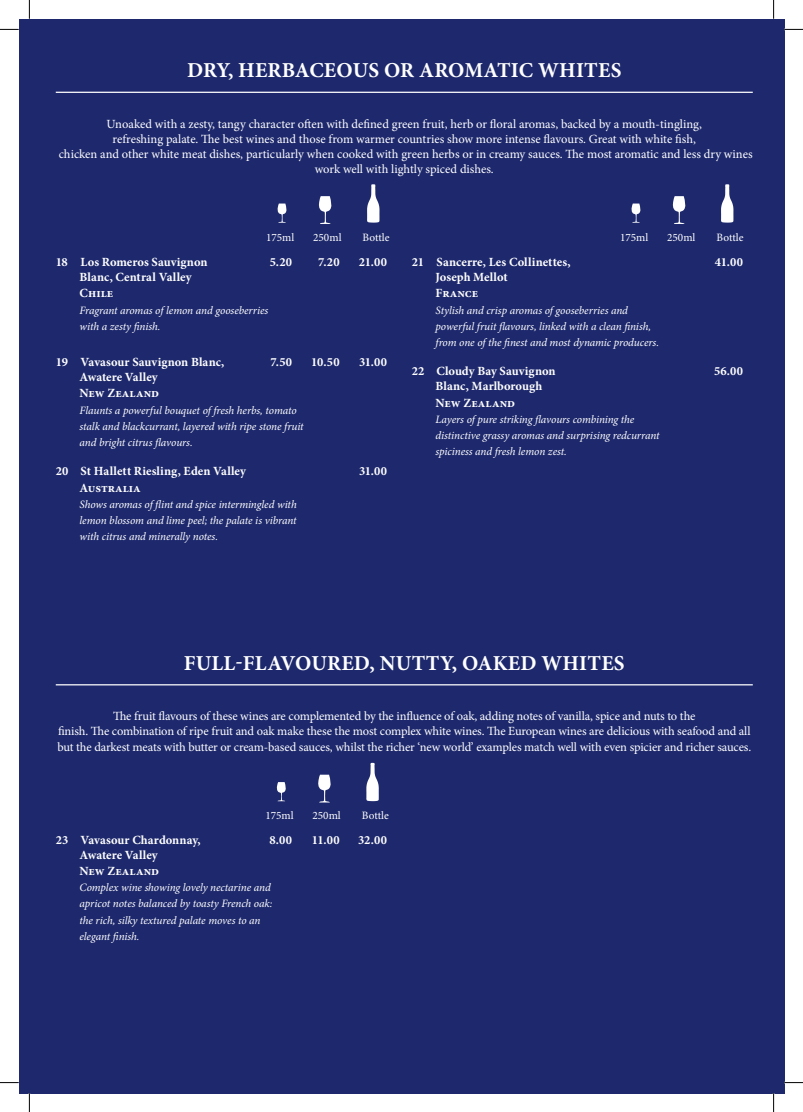
<style>
.page{position:relative;width:803px;height:1112px;background:#fff}
.page>*{position:absolute;margin:0;border:0;box-sizing:border-box;transform-origin:0 0}
.t1{font:700 21.25px "Minion Pro";letter-spacing:.01em;color:#fff}
.t2{font:12.5px/15px "Minion Pro";letter-spacing:-.005em;color:#fff;text-align:center}
.t3{font:700 12.5px/16.2px "Minion Pro";color:#fff}
.t4{font:italic 11.25px/16.2px "Minion Pro";letter-spacing:-.01em;color:#fff}
.t5{font:11.25px "Minion Pro";color:#fff}
</style>
<div class="page">
<div style="left:19px;top:19px;width:765px;height:1073px;background:#1e296d"></div>
<hr style="left:56px;top:92px;width:697px;height:1px;background:#fff">
<hr style="left:56px;top:684px;width:697px;height:1px;background:#fff">
<svg style="left:367px;top:184px;width:12px;height:38px"></svg>
<svg style="left:277px;top:203px;width:10px;height:20px"></svg>
<svg style="left:319px;top:196px;width:13px;height:28px"></svg>
<svg style="left:721px;top:184px;width:12px;height:38px"></svg>
<svg style="left:631px;top:203px;width:10px;height:20px"></svg>
<svg style="left:672px;top:196px;width:14px;height:28px"></svg>
<svg style="left:366px;top:762px;width:13px;height:39px"></svg>
<svg style="left:276px;top:782px;width:10px;height:19px"></svg>
<svg style="left:318px;top:774px;width:13px;height:28px"></svg>
<svg style="left:0;top:29px;width:19px;height:1px"></svg>
<svg style="left:784px;top:29px;width:19px;height:1px"></svg>
<svg style="left:0;top:1082px;width:19px;height:1px"></svg>
<svg style="left:784px;top:1081px;width:19px;height:2px"></svg>
<svg style="left:29px;top:0;width:1px;height:19px"></svg>
<svg style="left:29px;top:1092px;width:1px;height:19px"></svg>
<svg style="left:773px;top:0;width:1px;height:19px"></svg>
<svg style="left:773px;top:1092px;width:1px;height:19px"></svg>
<h1 class="t1" style="left:187px;top:56px;width:436px">DRY, HERBACEOUS OR AROMATIC WHITES</h1>
<p class="t2" style="left:59px;top:116px;width:695px">Unoaked with a zesty, tangy character often with defined green fruit, herb or floral aromas, backed by a mouth-tingling,<br>refreshing palate. The best wines and those from warmer countries show more intense flavours. Great with white fish,<br>chicken and other white meat dishes, particularly when cooked with green herbs or in creamy sauces. The most aromatic and less dry wines work well with lightly spiced dishes.</p>
<p class="t5" style="left:266px;top:229px;width:30px">175ml</p>
<p class="t5" style="left:313px;top:229px;width:30px">250ml</p>
<p class="t5" style="left:363px;top:229px;width:28px">Bottle</p>
<p class="t5" style="left:620px;top:229px;width:30px">175ml</p>
<p class="t5" style="left:667px;top:229px;width:30px">250ml</p>
<p class="t5" style="left:716px;top:229px;width:28px">Bottle</p>
<p class="t3" style="left:56px;top:254px;width:153px">18 Los Romeros Sauvignon</p>
<p class="t3" style="left:270px;top:254px;width:24px">5.20</p>
<p class="t3" style="left:318px;top:254px;width:23px">7.20</p>
<p class="t3" style="left:359px;top:254px;width:30px">21.00</p>
<p class="t3" style="left:80px;top:269px;width:114px">Blanc, Central Valley<br>Chile</p>
<p class="t4" style="left:80px;top:302px;width:190px">Fragrant aromas of lemon and gooseberries with a zesty finish.</p>
<p class="t3" style="left:56px;top:354px;width:170px">19 Vavasour Sauvignon Blanc,</p>
<p class="t3" style="left:271px;top:354px;width:23px">7.50</p>
<p class="t3" style="left:311px;top:354px;width:30px">10.50</p>
<p class="t3" style="left:359px;top:354px;width:29px">31.00</p>
<p class="t3" style="left:80px;top:369px;width:81px">Awatere Valley<br>New Zealand</p>
<p class="t4" style="left:80px;top:402px;width:226px">Flaunts a powerful bouquet of fresh herbs, tomato stalk and blackcurrant, layered with ripe stone fruit and bright citrus flavours.</p>
<p class="t3" style="left:56px;top:463px;width:192px">20 St Hallett Riesling, Eden Valley</p>
<p class="t3" style="left:359px;top:463px;width:29px">31.00</p>
<p class="t3" style="left:80px;top:479px;width:63px">Australia</p>
<p class="t4" style="left:80px;top:496px;width:219px;text-align:justify">Shows aromas of flint and spice intermingled with lemon blossom and lime peel; the palate is vibrant with citrus and minerally notes.</p>
<p class="t3" style="left:412px;top:254px;width:160px">21 Sancerre, Les Collinettes,</p>
<p class="t3" style="left:715px;top:254px;width:30px">41.00</p>
<p class="t3" style="left:435px;top:269px;width:74px">Joseph Mellot<br>France</p>
<p class="t4" style="left:435px;top:302px;width:225px">Stylish and crisp aromas of gooseberries and powerful fruit flavours, linked with a clean finish, from one of the finest and most dynamic producers.</p>
<p class="t3" style="left:412px;top:363px;width:145px">22 Cloudy Bay Sauvignon</p>
<p class="t3" style="left:714px;top:363px;width:31px">56.00</p>
<p class="t3" style="left:435px;top:378px;width:108px">Blanc, Marlborough<br>New Zealand</p>
<p class="t4" style="left:435px;top:411px;width:226px">Layers of pure striking flavours combining the distinctive grassy aromas and surprising redcurrant spiciness and fresh lemon zest.</p>
<h1 class="t1" style="left:184px;top:648px;width:442px">FULL-FLAVOURED, NUTTY, OAKED WHITES</h1>
<p class="t2" style="left:57px;top:708px;width:695px">The fruit flavours of these wines are complemented by the influence of oak, adding notes of vanilla, spice and nuts to the<br>finish. The combination of ripe fruit and oak make these the most complex white wines. The European wines are delicious with seafood and all but the darkest meats with butter or cream-based sauces, whilst the richer ‘new world’ examples match well with even spicier and richer sauces.</p>
<p class="t5" style="left:265px;top:807px;width:30px">175ml</p>
<p class="t5" style="left:312px;top:807px;width:30px">250ml</p>
<p class="t5" style="left:362px;top:807px;width:28px">Bottle</p>
<p class="t3" style="left:56px;top:831px;width:146px">23 Vavasour Chardonnay,</p>
<p class="t3" style="left:269px;top:831px;width:24px">8.00</p>
<p class="t3" style="left:312px;top:831px;width:29px">11.00</p>
<p class="t3" style="left:358px;top:831px;width:30px">32.00</p>
<p class="t3" style="left:80px;top:846px;width:81px">Awatere Valley<br>New Zealand</p>
<p class="t4" style="left:80px;top:879px;width:194px">Complex wine showing lovely nectarine and apricot notes balanced by toasty French oak: the rich, silky textured palate moves to an elegant finish.</p>
</div>
